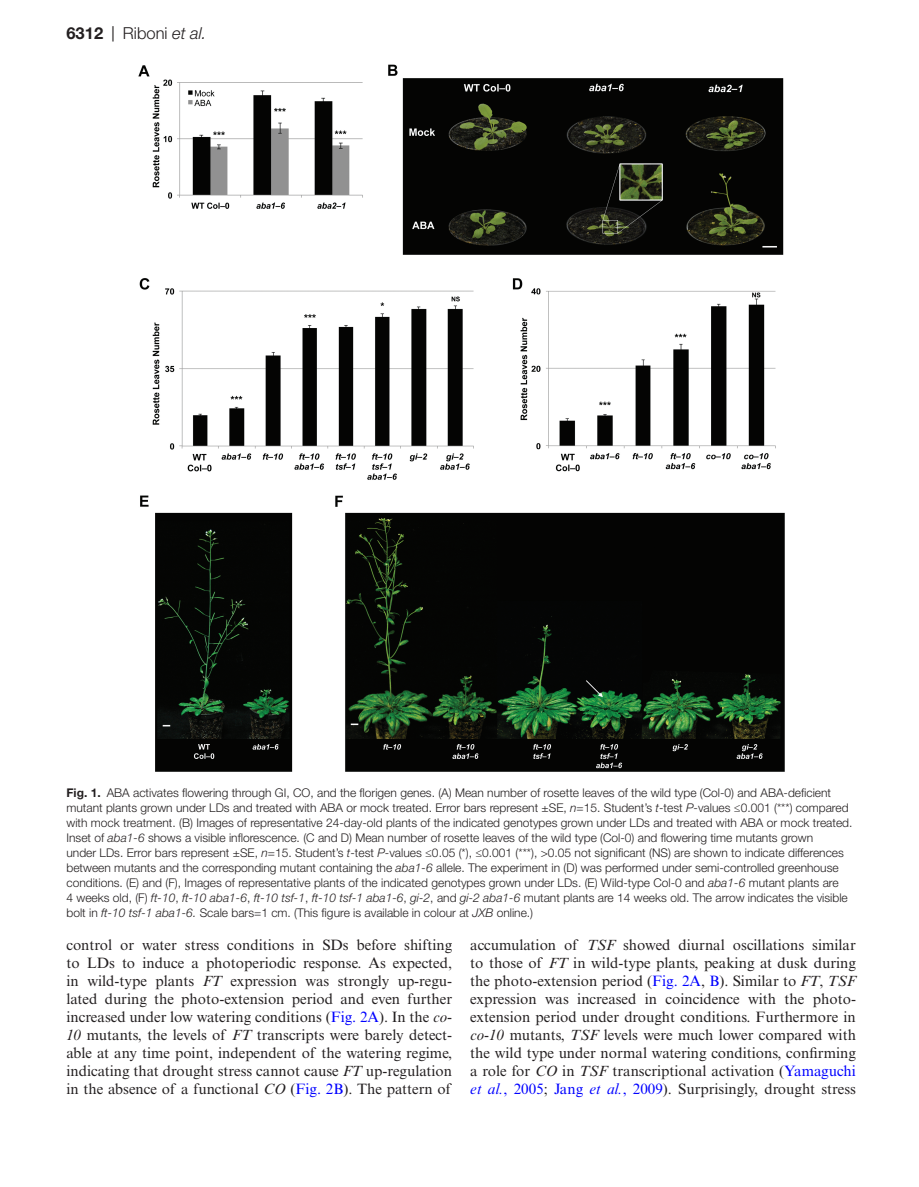
<style>
.page{position:relative;width:919px;height:1187px;background:#fff}
.page>*{position:absolute;margin:0;border:0;box-sizing:border-box;transform-origin:0 0}
.t1{font:300 16.5px "Helvetica Neue LT Std";color:#231f20}
.t2{font:15px/18px "Times New Roman MT Std";color:#231f20;text-align:justify}
.t3{font:300 12px/15px "Helvetica Neue LT Std";color:#231f20}
.s1{font-weight:700}
.s2{font-family:"Times New Roman MT Std";font-weight:400}
.s3{font-style:italic}
.s4{color:#00f}
.s5{font-style:italic;color:#00f}
</style>
<div class="page">
<img style="left:138px;top:64px;width:647px;height:708px">
<h1 class="t1" style="left:66px;top:23px;width:141px"><span class="s1">6312</span> <span class="s2">|</span> Riboni <span class="s3">et al.</span></h1>
<p class="t3" style="left:66px;top:784px;width:787px"><span class="s1">Fig. 1.</span> ABA activates flowering through GI, CO, and the florigen genes. (A) Mean number of rosette leaves of the wild type (Col-0) and ABA-deficient mutant plants grown under LDs and treated with ABA or mock treated. Error bars represent ±SE, <span class="s3">n</span>=15. Student’s <span class="s3">t</span>-test <span class="s3">P</span>-values ≤0.001 (***) compared with mock treatment. (B) Images of representative 24-day-old plants of the indicated genotypes grown under LDs and treated with ABA or mock treated.<br>Inset of <span class="s3">aba1-6</span> shows a visible inflorescence. (C and D) Mean number of rosette leaves of the wild type (Col-0) and flowering time mutants grown<br>under LDs. Error bars represent ±SE, <span class="s3">n</span>=15. Student’s <span class="s3">t</span>-test <span class="s3">P</span>-values ≤0.05 (*), ≤0.001 (***), &gt;0.05 not significant (NS) are shown to indicate differences between mutants and the corresponding mutant containing the <span class="s3">aba1-6</span> allele. The experiment in (D) was performed under semi-controlled greenhouse conditions. (E) and (F), Images of representative plants of the indicated genotypes grown under LDs. (E) Wild-type Col-0 and <span class="s3">aba1-6</span> mutant plants are<br>4 weeks old, (F) <span class="s3">ft-10</span>, <span class="s3">ft-10 aba1-6</span>, <span class="s3">ft-10 tsf-1</span>, <span class="s3">ft-10 tsf-1 aba1-6</span>, <span class="s3">gi-2</span>, and <span class="s3">gi-2 aba1-6</span> mutant plants are 14 weeks old. The arrow indicates the visible bolt in <span class="s3">ft-10 tsf-1 aba1-6.</span> Scale bars=1 cm. (This figure is available in colour at <span class="s3">JXB</span> online.)</p>
<p class="t2" style="left:66px;top:936px;width:387px">control or water stress conditions in SDs before shifting to LDs to induce a photoperiodic response. As expected, in wild-type plants <span class="s3">FT</span> expression was strongly up-regu&shy;lated during the photo-extension period and even further increased under low watering conditions (<span class="s4">Fig. 2A</span>). In the <span class="s3">co-10</span> mutants, the levels of <span class="s3">FT</span> transcripts were barely detect&shy;able at any time point, independent of the watering regime, indicating that drought stress cannot cause <span class="s3">FT</span> up-regulation in the absence of a functional <span class="s3">CO</span> (<span class="s4">Fig. 2B</span>). The pattern of</p>
<p class="t2" style="left:470px;top:936px;width:387px">accumulation of <span class="s3">TSF</span> showed diurnal oscillations similar to those of <span class="s3">FT</span> in wild-type plants, peaking at dusk during the photo-extension period (<span class="s4">Fig. 2A</span>, <span class="s4">B</span>). Similar to <span class="s3">FT</span>, <span class="s3">TSF </span>expression was increased in coincidence with the photo&shy;extension period under drought conditions. Furthermore in <span class="s3">co-10</span> mutants, <span class="s3">TSF</span> levels were much lower compared with the wild type under normal watering conditions, confirming a role for <span class="s3">CO</span> in <span class="s3">TSF</span> transcriptional activation (<span class="s4">Yamaguchi </span><span class="s5">et al.</span><span class="s4">, 2005</span>; <span class="s4">Jang</span> <span class="s5">et al.</span><span class="s4">, 2009</span>). Surprisingly, drought stress</p>
</div>
